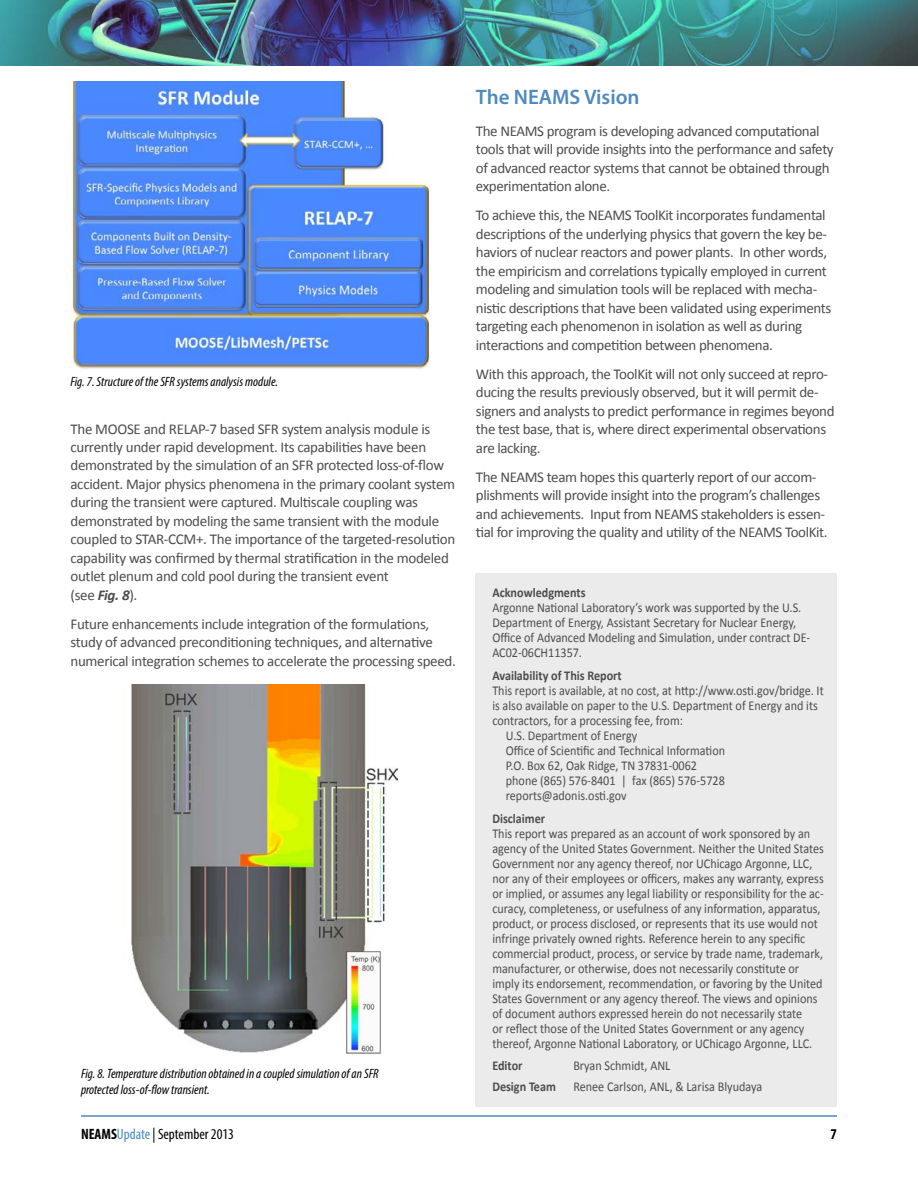
<style>
.page{position:relative;width:918px;height:1188px;background:#fff}
.page>*{position:absolute;margin:0;border:0;box-sizing:border-box;transform-origin:0 0}
.t1{font:600 21px "Myriad Pro";color:#4f8abe}
.t2{font:15px/18.5px "Calibri";letter-spacing:-.025em;color:#4d4d4f}
.t3{font:condensed 15px "Myriad Pro";color:#000}
.t4{font:700 condensed 15px "Myriad Pro";color:#000}
.t5{font:13.5px/15px "Calibri";color:#4d4d4f;scale:.9 1}
.t6{font:italic condensed 13.5px/16.2px "Myriad Pro";color:#000}
.t7{font:700 13.5px "Calibri";color:#4d4d4f;scale:.9 1}
.s1{font-weight:700;font-style:italic}
.s2{font-weight:700}
.s3{color:#4f8abe}
</style>
<div class="page">
<hr style="left:81px;top:1115px;width:756px;height:2px;background:#4f8abe">
<img style="left:0;top:0;width:918px;height:66px">
<div style="left:476px;top:573px;width:361px;height:534px;background:#ebebec"></div>
<img style="left:70px;top:81px;width:361px;height:288px">
<img style="left:131px;top:684px;width:267px;height:371px">
<p class="t6" style="left:70px;top:373px;width:209px">Fig. 7. Structure of the SFR systems analysis module.</p>
<p class="t2" style="left:70px;top:419px;width:386px">The MOOSE and RELAP-7 based SFR system analysis module is currently under rapid development. Its capabilities have been demonstrated by the simulation of an SFR protected loss-of-flow accident. Major physics phenomena in the primary coolant system during the transient were captured. Multiscale coupling was demonstrated by modeling the same transient with the module coupled to STAR-CCM+. The importance of the targeted-resolution capability was confirmed by thermal stratification in the modeled outlet plenum and cold pool during the transient event<br>(see <span class="s1">Fig. 8</span>).</p>
<p class="t2" style="left:70px;top:615px;width:387px">Future enhancements include integration of the formulations, study of advanced preconditioning techniques, and alternative numerical integration schemes to accelerate the processing speed.</p>
<p class="t6" style="left:81px;top:1065px;width:299px">Fig. 8. Temperature distribution obtained in a coupled simulation of an SFR protected loss-of-flow transient.</p>
<h1 class="t1" style="left:476px;top:83px;width:165px">The NEAMS Vision</h1>
<p class="t2" style="left:476px;top:122px;width:359px">The NEAMS program is developing advanced computational tools that will provide insights into the performance and safety of advanced reactor systems that cannot be obtained through experimentation alone.</p>
<p class="t2" style="left:476px;top:206px;width:357px">To achieve this, the NEAMS ToolKit incorporates fundamental descriptions of the underlying physics that govern the key be&shy;haviors of nuclear reactors and power plants. In other words, the empiricism and correlations typically employed in current modeling and simulation tools will be replaced with mecha&shy;nistic descriptions that have been validated using experiments targeting each phenomenon in isolation as well as during interactions and competition between phenomena.</p>
<p class="t2" style="left:476px;top:365px;width:360px">With this approach, the ToolKit will not only succeed at repro&shy;ducing the results previously observed, but it will permit de&shy;signers and analysts to predict performance in regimes beyond the test base, that is, where direct experimental observations are lacking.</p>
<p class="t2" style="left:476px;top:468px;width:353px">The NEAMS team hopes this quarterly report of our accom&shy;plishments will provide insight into the program’s challenges and achievements. Input from NEAMS stakeholders is essen&shy;tial for improving the quality and utility of the NEAMS ToolKit.</p>
<p class="t7" style="left:492px;top:584px;width:105px">Acknowledgments</p>
<p class="t5" style="left:492px;top:600px;width:355px">Argonne National Laboratory’s work was supported by the U.S.<br>Department of Energy, Assistant Secretary for Nuclear Energy, Office of Advanced Modeling and Simulation, under contract DE-AC02-06CH11357.</p>
<p class="t7" style="left:492px;top:667px;width:145px">Availability of This Report</p>
<p class="t5" style="left:492px;top:683px;width:370px">This report is available, at no cost, at http://www.osti.gov/bridge. It</p>
<p class="t5" style="left:492px;top:698px;width:363px">is also available on paper to the U.S. Department of Energy and its</p>
<p class="t5" style="left:492px;top:713px;width:213px">contractors, for a processing fee, from:</p>
<p class="t5" style="left:506px;top:728px;width:148px">U.S. Department of Energy</p>
<p class="t5" style="left:506px;top:743px;width:245px">Office of Scientific and Technical Information</p>
<p class="t5" style="left:506px;top:758px;width:214px">P.O. Box 62, Oak Ridge, TN 37831-0062</p>
<p class="t5" style="left:506px;top:773px;width:245px">phone (865) 576-8401 | fax (865) 576-5728</p>
<p class="t5" style="left:506px;top:788px;width:136px">reports@adonis.osti.gov</p>
<p class="t7" style="left:492px;top:810px;width:60px">Disclaimer</p>
<p class="t5" style="left:492px;top:826px;width:370px">This report was prepared as an account of work sponsored by an agency of the United States Government. Neither the United States Government nor any agency thereof, nor UChicago Argonne, LLC, nor any of their employees or officers, makes any warranty, express or implied, or assumes any legal liability or responsibility for the ac&shy;curacy, completeness, or usefulness of any information, apparatus, product, or process disclosed, or represents that its use would not infringe privately owned rights. Reference herein to any specific commercial product, process, or service by trade name, trademark, manufacturer, or otherwise, does not necessarily constitute or imply its endorsement, recommendation, or favoring by the United States Government or any agency thereof. The views and opinions of document authors expressed herein do not necessarily state<br>or reflect those of the United States Government or any agency thereof, Argonne National Laboratory, or UChicago Argonne, LLC.</p>
<p class="t7" style="left:492px;top:1057px;width:35px">Editor</p>
<p class="t5" style="left:573px;top:1059px;width:109px">Bryan Schmidt, ANL</p>
<p class="t7" style="left:492px;top:1078px;width:72px">Design Team</p>
<p class="t5" style="left:573px;top:1080px;width:211px">Renee Carlson, ANL, &amp; Larisa Blyudaya</p>
<p class="t3" style="left:81px;top:1125px;width:155px"><span class="s2">NEAMS</span><span class="s3">Update</span> | September 2013</p>
<p class="t4" style="left:831px;top:1125px;width:8px">7</p>
</div>
